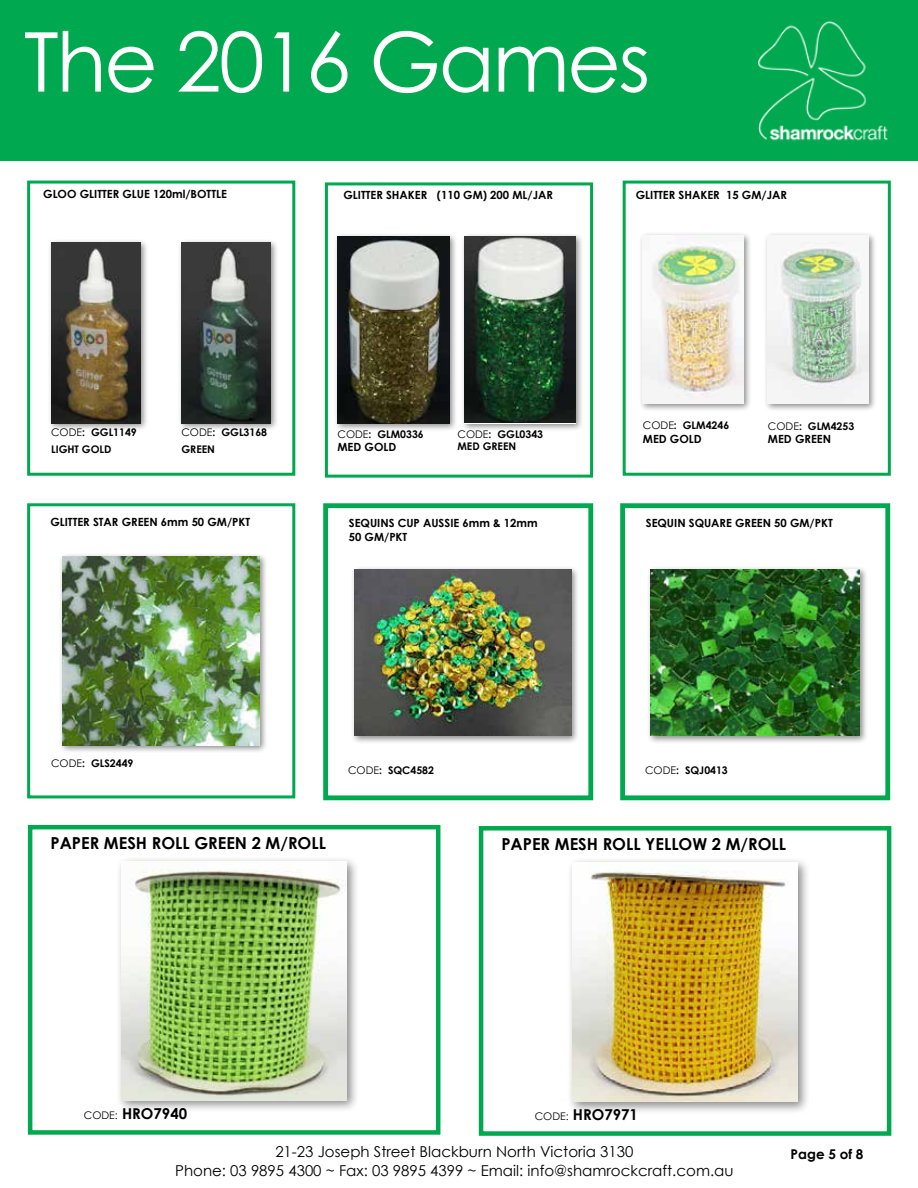
<style>
.page{position:relative;width:918px;height:1188px;background:#fff}
.page>*{position:absolute;margin:0;border:0;box-sizing:border-box;transform-origin:0 0}
.t1{font:82.5px "Century Gothic";letter-spacing:-.03em;color:#fff}
.t2{font:700 16.5px "Century Gothic";color:#000}
.t3{font:15px/19.5px "Century Gothic";color:#000;text-align:center}
.t4{font:700 15px "Century Gothic";color:#000}
.t5{font:700 13.5px "Century Gothic";color:#000}
.t6{font:700 11.25px "Century Gothic";color:#000}
.t7{font:700 10.5px/12.6px "Century Gothic";color:#000}
.s1{font-weight:400}
.s2{font-weight:400;font-size:10.5px}
</style>
<div class="page">
<div style="left:0;top:0;width:918px;height:161px;background:#00a94f"></div>
<img style="left:758px;top:21px;width:130px;height:120px">
<div style="left:27px;top:503px;width:268px;height:295px;background:#fff;border:3px solid #00a94f"></div>
<div style="left:27px;top:181px;width:268px;height:295px;background:#fff;border:3px solid #00a94f"></div>
<div style="left:325px;top:182px;width:268px;height:296px;background:#fff;border:3px solid #00a94f"></div>
<div style="left:623px;top:181px;width:268px;height:295px;background:#fff;border:3px solid #00a94f"></div>
<div style="left:59px;top:552px;width:209px;height:202px;background:#000;opacity:.46"></div>
<img style="left:63px;top:556px;width:197px;height:189px">
<div style="left:47px;top:238px;width:102px;height:194px;background:#000;opacity:.46"></div>
<img style="left:51px;top:242px;width:89px;height:181px">
<div style="left:178px;top:238px;width:101px;height:194px;background:#000;opacity:.46"></div>
<img style="left:181px;top:242px;width:90px;height:181px">
<div style="left:334px;top:233px;width:124px;height:199px;background:#000;opacity:.46"></div>
<img style="left:338px;top:237px;width:111px;height:186px">
<div style="left:460px;top:233px;width:124px;height:199px;background:#000;opacity:.46"></div>
<img style="left:464px;top:237px;width:112px;height:185px">
<div style="left:639px;top:231px;width:113px;height:181px;background:#000;opacity:.46"></div>
<img style="left:643px;top:235px;width:101px;height:169px">
<div style="left:764px;top:231px;width:113px;height:181px;background:#000;opacity:.46"></div>
<img style="left:768px;top:235px;width:101px;height:169px">
<div style="left:620px;top:503px;width:270px;height:297px;background:#fff;border:5px solid #00a94f"></div>
<div style="left:323px;top:503px;width:270px;height:297px;background:#fff;border:5px solid #00a94f"></div>
<div style="left:647px;top:566px;width:221px;height:178px;background:#000;opacity:.46"></div>
<img style="left:651px;top:569px;width:209px;height:167px">
<div style="left:351px;top:566px;width:229px;height:178px;background:#000;opacity:.46"></div>
<img style="left:355px;top:569px;width:217px;height:167px">
<div style="left:28px;top:825px;width:412px;height:310px;background:#fff;border:4px solid #00a94f"></div>
<div style="left:479px;top:826px;width:412px;height:310px;background:#fff;border:4px solid #00a94f"></div>
<div style="left:116px;top:856px;width:243px;height:257px;background:#000;opacity:.46"></div>
<img style="left:122px;top:861px;width:225px;height:239px">
<div style="left:567px;top:857px;width:243px;height:257px;background:#000;opacity:.46"></div>
<img style="left:573px;top:862px;width:225px;height:239px">
<h1 class="t1" style="left:24px;top:12px;width:628px">The 2016 Games</h1>
<p class="t6" style="left:43px;top:187px;width:185px">GLOO GLITTER GLUE 120ml/BOTTLE</p>
<p class="t6" style="left:343px;top:188px;width:211px">GLITTER SHAKER (110 GM) 200 ML/JAR</p>
<p class="t6" style="left:636px;top:188px;width:153px">GLITTER SHAKER 15 GM/JAR</p>
<p class="t7" style="left:51px;top:426px;width:87px"><span class="s1">CODE</span>: GGL1149</p>
<p class="t7" style="left:181px;top:426px;width:87px"><span class="s1">CODE</span>: GGL3168</p>
<p class="t7" style="left:337px;top:427px;width:88px"><span class="s1">CODE</span>: GLM0336</p>
<p class="t6" style="left:337px;top:440px;width:60px">MED GOLD</p>
<p class="t7" style="left:51px;top:443px;width:62px">LIGHT GOLD</p>
<p class="t7" style="left:181px;top:443px;width:35px">GREEN</p>
<p class="t7" style="left:457px;top:427px;width:87px"><span class="s1">CODE</span>: GGL0343<br>MED GREEN</p>
<p class="t7" style="left:643px;top:419px;width:88px"><span class="s1">CODE</span>: GLM4246</p>
<p class="t6" style="left:643px;top:432px;width:60px">MED GOLD</p>
<p class="t7" style="left:768px;top:419px;width:88px"><span class="s1">CODE</span>: GLM4253</p>
<p class="t6" style="left:768px;top:432px;width:65px">MED GREEN</p>
<p class="t6" style="left:50px;top:515px;width:201px">GLITTER STAR GREEN 6mm 50 GM/PKT</p>
<p class="t7" style="left:51px;top:757px;width:84px"><span class="s1">CODE</span>: GLS2449</p>
<p class="t6" style="left:349px;top:516px;width:190px">SEQUINS CUP AUSSIE 6mm &amp; 12mm</p>
<p class="t6" style="left:646px;top:516px;width:188px">SEQUIN SQUARE GREEN 50 GM/PKT</p>
<p class="t6" style="left:349px;top:529px;width:60px">50 GM/PKT</p>
<p class="t7" style="left:348px;top:764px;width:87px"><span class="s1">CODE</span>: SQC4582</p>
<p class="t7" style="left:645px;top:764px;width:84px"><span class="s1">CODE</span>: SQJ0413</p>
<h2 class="t2" style="left:50px;top:832px;width:277px">PAPER MESH ROLL GREEN 2 M/ROLL</h2>
<h2 class="t2" style="left:501px;top:833px;width:286px">PAPER MESH ROLL YELLOW 2 M/ROLL</h2>
<h3 class="t4" style="left:84px;top:1104px;width:105px"><span class="s2">CODE:</span> HRO7940</h3>
<h3 class="t4" style="left:535px;top:1105px;width:105px"><span class="s2">CODE:</span> HRO7971</h3>
<h3 class="t3" style="left:175px;top:1141px;width:560px">21-23 Joseph Street Blackburn North Victoria 3130<br>Phone: 03 9895 4300 ~ Fax: 03 9895 4399 ~ Email: info@shamrockcraft.com.au</h3>
<p class="t5" style="left:791px;top:1145px;width:74px">Page 5 of 8</p>
</div>
